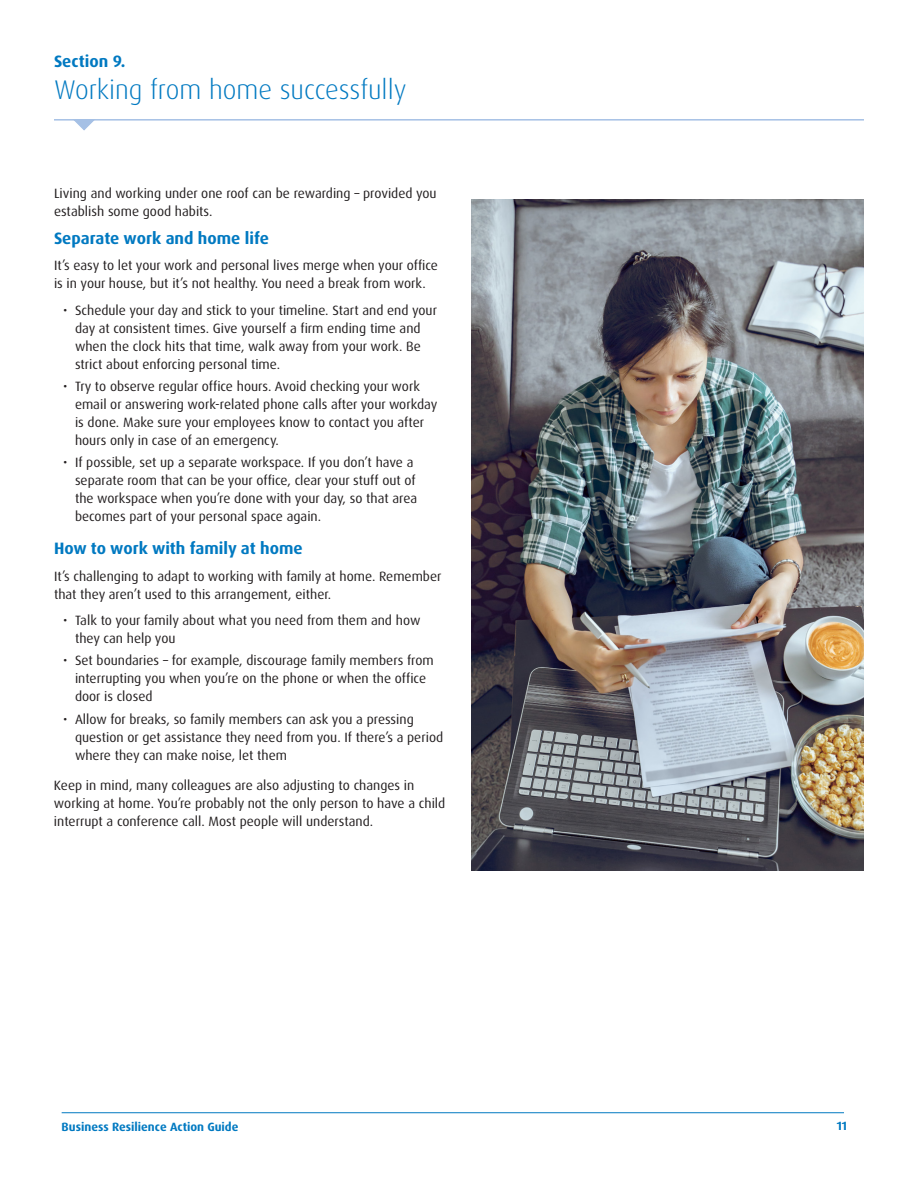
<style>
.page{position:relative;width:918px;height:1188px;background:#fff}
.page>*{position:absolute;margin:0;border:0;box-sizing:border-box;transform-origin:0 0}
.Step_sub_heading{font:300 27px "Dax Pro";color:#0079c1}
.Heading_1{font:700 16.5px "Dax Pro";color:#0079c1}
.Step_heading{font:700 16.5px "Dax Pro";color:#0079c1}
.t1{font:13.5px/18px "Dax Pro";color:#231f20}
.t2{font:700 12px "Dax Pro";color:#0079c1}
</style>
<div class="page">
<hr style="left:62px;top:1112px;width:782px;height:1px;background:#0079c1">
<hr style="left:54px;top:119px;width:810px;height:2px;background:#a5c0e5">
<svg style="left:72px;top:120px;width:25px;height:11px"></svg>
<img style="left:472px;top:199px;width:392px;height:671px">
<p class="Step_heading" style="left:54px;top:51px;width:73px">Section 9.</p>
<p class="Step_sub_heading" style="left:54px;top:73px;width:354px">Working from home successfully</p>
<p class="t1" style="left:54px;top:184px;width:384px">Living and working under one roof can be rewarding – provided you establish some good habits.</p>
<p class="Heading_1" style="left:54px;top:228px;width:217px">Separate work and home life</p>
<p class="t1" style="left:54px;top:257px;width:385px">It’s easy to let your work and personal lives merge when your office is in your house, but it’s not healthy. You need a break from work.</p>
<p class="t1" style="left:75px;top:301px;width:364px;text-indent:-12px">• Schedule your day and stick to your timeline. Start and end your day at consistent times. Give yourself a firm ending time and when the clock hits that time, walk away from your work. Be strict about enforcing personal time.</p>
<p class="t1" style="left:75px;top:378px;width:364px;text-indent:-12px">• Try to observe regular office hours. Avoid checking your work email or answering work-related phone calls after your workday is done. Make sure your employees know to contact you after hours only in case of an emergency.</p>
<p class="t1" style="left:75px;top:454px;width:344px;text-indent:-12px">• If possible, set up a separate workspace. If you don’t have a separate room that can be your office, clear your stuff out of the workspace when you’re done with your day, so that area becomes part of your personal space again.</p>
<p class="Heading_1" style="left:54px;top:538px;width:250px">How to work with family at home</p>
<p class="t1" style="left:54px;top:567px;width:389px">It’s challenging to adapt to working with family at home. Remember that they aren’t used to this arrangement, either.</p>
<p class="t1" style="left:75px;top:611px;width:347px;text-indent:-12px">• Talk to your family about what you need from them and how they can help you</p>
<p class="t1" style="left:75px;top:652px;width:360px;text-indent:-12px">• Set boundaries – for example, discourage family members from interrupting you when you’re on the phone or when the office door is closed</p>
<p class="t1" style="left:75px;top:710px;width:370px;text-indent:-12px">• Allow for breaks, so family members can ask you a pressing question or get assistance they need from you. If there’s a period where they can make noise, let them</p>
<p class="t1" style="left:54px;top:777px;width:393px">Keep in mind, many colleagues are also adjusting to changes in working at home. You’re probably not the only person to have a child interrupt a conference call. Most people will understand.</p>
<p class="t2" style="left:62px;top:1119px;width:178px">Business Resilience Action Guide</p>
<p class="t2" style="left:837px;top:1118px;width:12px">11</p>
</div>
